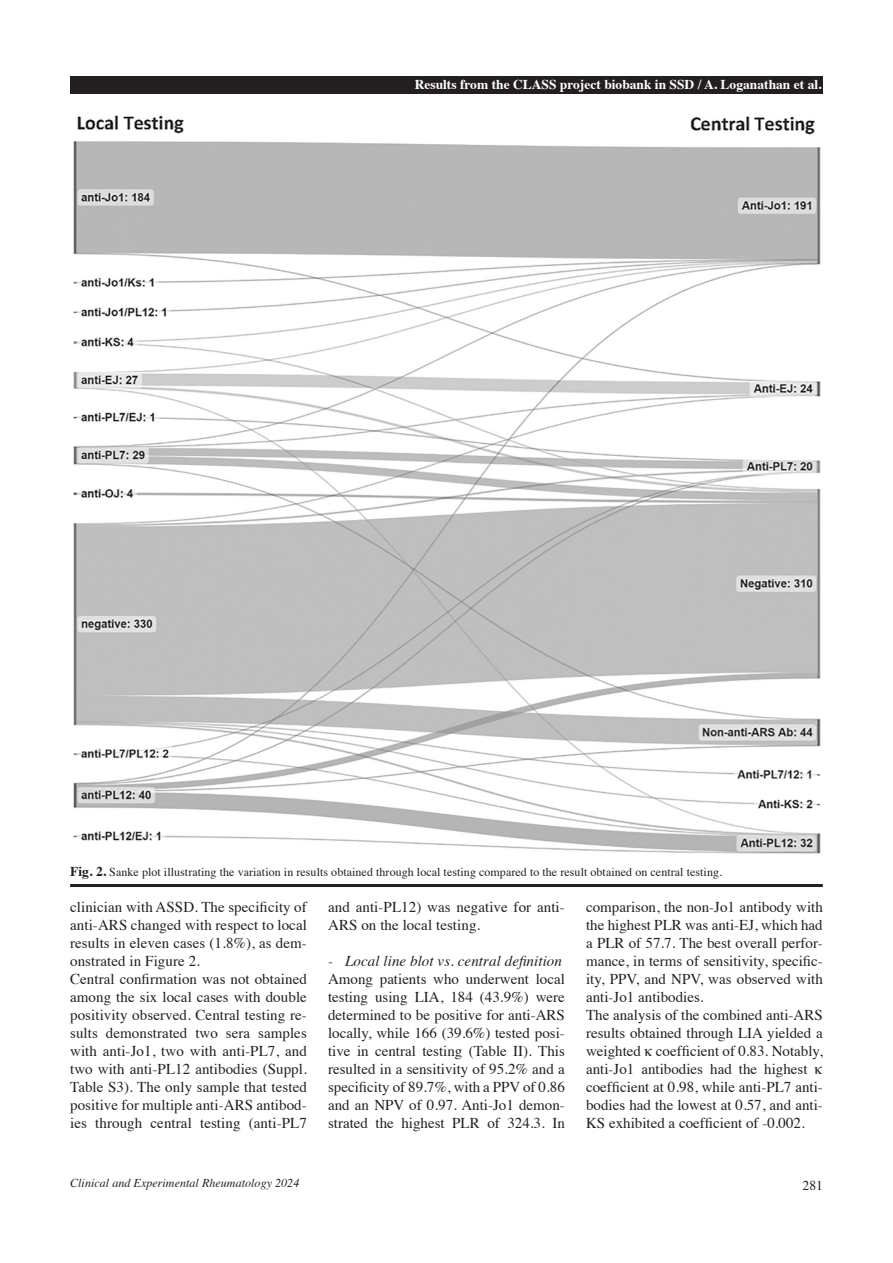
<style>
.page{position:relative;width:893px;height:1263px;background:#fff}
.page>*{position:absolute;margin:0;border:0;box-sizing:border-box;transform-origin:0 0}
.t1{font:15px/18px "Times";color:#231f20;text-align:justify}
.t2{font:italic 15px "Times";letter-spacing:.005em;color:#231f20}
.t3{font:700 13.5px "Times";color:#fff}
.t4{font:13.5px "Times";color:#231f20}
.t5{font:12px "Times";letter-spacing:.005em;color:#231f20}
.t6{font:italic 12px "Times";letter-spacing:.005em;color:#231f20}
.s1{font-weight:700;font-size:13.5px}
</style>
<div class="page">
<div style="left:70px;top:77px;width:753px;height:17px;background:#231f20"></div>
<img style="left:73px;top:115px;width:748px;height:739px">
<hr style="left:70px;top:884px;width:753px;height:3px;background:#231f20">
<p class="t3" style="left:415px;top:71px;width:408px">Results from the CLASS project biobank in SSD / A. Loganathan et al.</p>
<p class="t5" style="left:70px;top:860px;width:653px"><span class="s1">Fig. 2.</span> Sanke plot illustrating the variation in results obtained through local testing compared to the result obtained on central testing.</p>
<p class="t1" style="left:70px;top:897px;width:238px">clinician with ASSD. The specificity of anti-ARS changed with respect to local results in eleven cases (1.8%), as dem&shy;onstrated in Figure 2.</p>
<p class="t1" style="left:70px;top:969px;width:238px">Central confirmation was not obtained among the six local cases with double positivity observed. Central testing re&shy;sults demonstrated two sera samples with anti-Jo1, two with anti-PL7, and two with anti-PL12 antibodies (Suppl.<br>Table S3). The only sample that tested positive for multiple anti-ARS antibod&shy;ies through central testing (anti-PL7</p>
<p class="t1" style="left:328px;top:897px;width:238px">and anti-PL12) was negative for anti-<br>ARS on the local testing.</p>
<p class="t2" style="left:328px;top:948px;width:235px">- Local line blot vs. central definition</p>
<p class="t1" style="left:328px;top:969px;width:238px">Among patients who underwent local testing using LIA, 184 (43.9%) were determined to be positive for anti-ARS locally, while 166 (39.6%) tested posi&shy;tive in central testing (Table II). This resulted in a sensitivity of 95.2% and a specificity of 89.7%, with a PPV of 0.86 and an NPV of 0.97. Anti-Jo1 demon&shy;strated the highest PLR of 324.3. In</p>
<p class="t1" style="left:586px;top:897px;width:238px">comparison, the non-Jo1 antibody with the highest PLR was anti-EJ, which had a PLR of 57.7. The best overall perfor&shy;mance, in terms of sensitivity, specific&shy;ity, PPV, and NPV, was observed with anti-Jo1 antibodies.</p>
<p class="t1" style="left:586px;top:1005px;width:238px;text-align:left">The analysis of the combined anti-ARS results obtained through LIA yielded a weighted coefficient of 0.83. Notably, anti-Jo1 antibodies had the highest coefficient at 0.98, while anti-PL7 anti&shy;bodies had the lowest at 0.57, and anti-KS exhibited a coefficient of -0.002.</p>
<p class="t6" style="left:70px;top:1172px;width:231px">Clinical and Experimental Rheumatology 2024</p>
<p class="t4" style="left:803px;top:1173px;width:22px">281</p>
</div>
